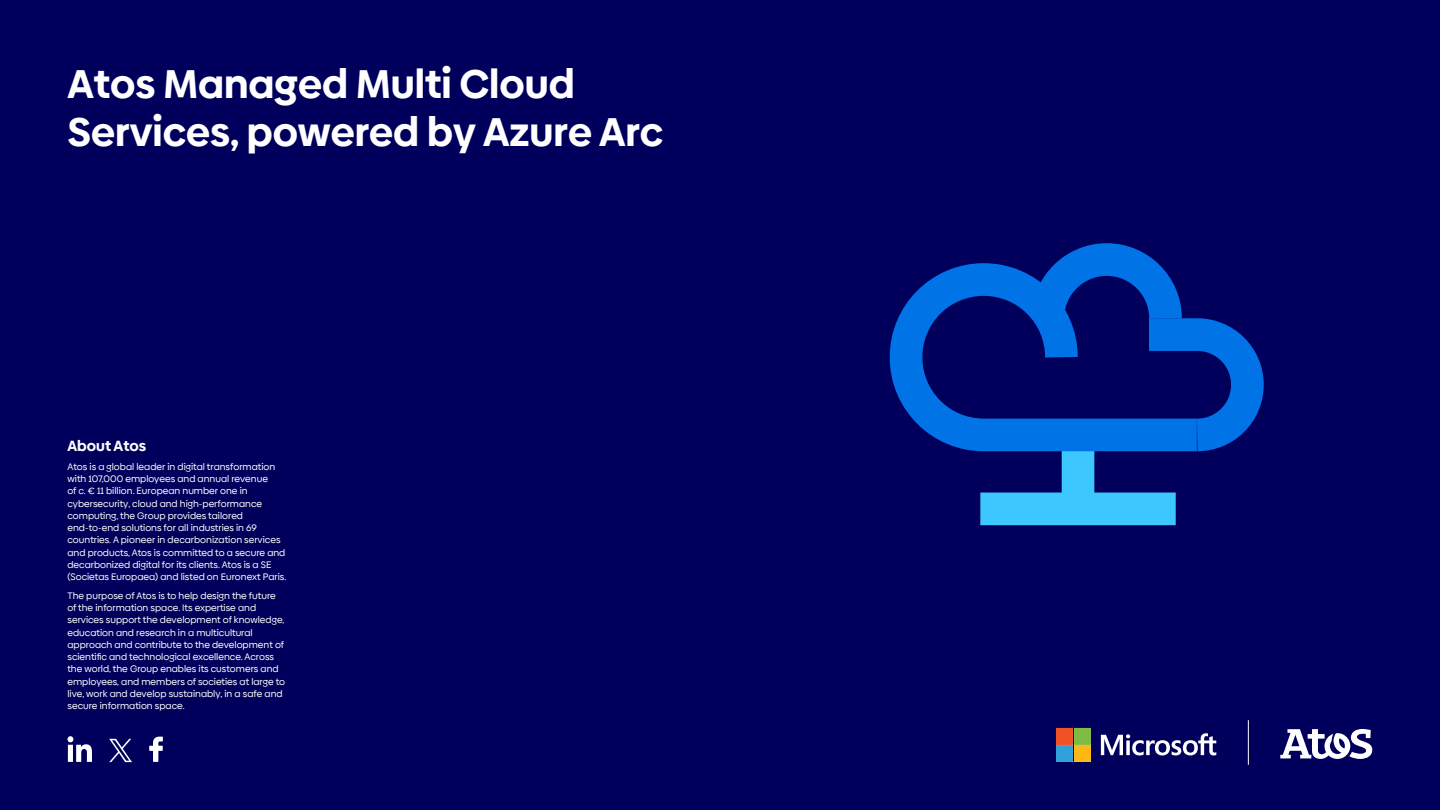
<style>
.page{position:relative;width:1440px;height:810px;background:#00005c}
.page>*{position:absolute;margin:0;border:0;box-sizing:border-box;transform-origin:0 0}
.t1{font:700 40.5px/47.5px "Biennale";color:#fff}
.t2{font:700 14.92px "Biennale";color:#fff}
.t3{font:9.52px/12.2px "Biennale";color:#fff}
</style>
<div class="page">
<svg style="left:67px;top:736px;width:25px;height:26px"></svg>
<svg style="left:109px;top:739px;width:23px;height:23px"></svg>
<svg style="left:149px;top:737px;width:14px;height:25px"></svg>
<svg style="left:1280px;top:729px;width:92px;height:30px"></svg>
<svg style="left:1101px;top:733px;width:115px;height:22px"></svg>
<svg style="left:1057px;top:728px;width:34px;height:34px"></svg>
<hr style="left:1248px;top:720px;width:1px;height:45px;background:#fff">
<div style="left:980px;top:493px;width:196px;height:32px;background:#3dc7ff"></div>
<div style="left:1062px;top:430px;width:32px;height:90px;background:#3dc7ff"></div>
<svg style="left:1083px;top:243px;width:181px;height:200px"></svg>
<svg style="left:889px;top:247px;width:341px;height:221px"></svg>
<h1 class="t1" style="left:68px;top:60px;width:597px">Atos Managed Multi Cloud<br>Services, powered by Azure Arc</h1>
<h2 class="t2" style="left:68px;top:436px;width:80px">About Atos</h2>
<p class="t3" style="left:68px;top:461px;width:220px">Atos is a global leader in digital transformation with 107,000 employees and annual revenue<br>of c. € 11 billion. European number one in cybersecurity, cloud and high-performance computing, the Group provides tailored end-to-end solutions for all industries in 69 countries. A pioneer in decarbonization services and products, Atos is committed to a secure and decarbonized digital for its clients. Atos is a SE (Societas Europaea) and listed on Euronext Paris.</p>
<p class="t3" style="left:68px;top:589px;width:219px">The purpose of Atos is to help design the future of the information space. Its expertise and services support the development of knowledge, education and research in a multicultural approach and contribute to the development of scientific and technological excellence. Across the world, the Group enables its customers and employees, and members of societies at large to live, work and develop sustainably, in a safe and secure information space.</p>
</div>
